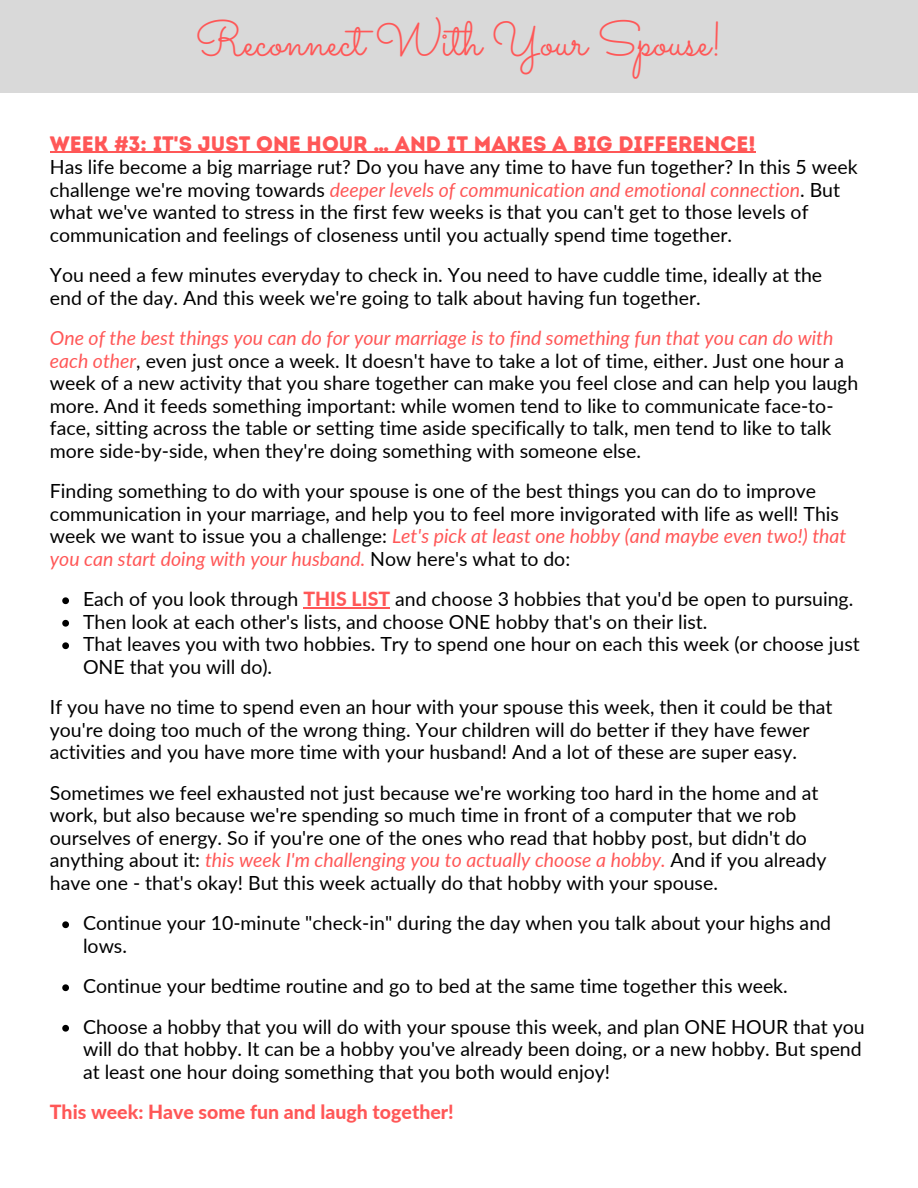
<style>
.page{position:relative;width:918px;height:1188px;background:#fff}
.page>*{position:absolute;margin:0;border:0;box-sizing:border-box;transform-origin:0 0}
.t1{font:48px "Sacramento";color:#ff5757}
.t2{font:21px "Intro Rust Base";color:#ff5757}
.t3{font:19.5px/22.5px "Lato";color:#000}
.t4{font:800 19.5px "Lato";color:#ff5757}
.s1{font-style:italic;color:#ff5757}
.s2{font-weight:800;color:#ff5757}
</style>
<div class="page">
<div style="left:0;top:0;width:918px;height:92px;background:#d9d9d9"></div>
<svg style="left:62px;top:597px;width:7px;height:7px"></svg>
<hr style="left:303px;top:607px;width:87px;height:2px;background:#ff5757">
<svg style="left:62px;top:620px;width:7px;height:7px"></svg>
<svg style="left:62px;top:642px;width:7px;height:7px"></svg>
<svg style="left:62px;top:921px;width:7px;height:7px"></svg>
<svg style="left:62px;top:984px;width:7px;height:7px"></svg>
<svg style="left:62px;top:1025px;width:7px;height:7px"></svg>
<hr style="left:50px;top:152px;width:705px;height:1px;background:#ff5757">
<h1 class="t1" style="left:195px;top:11px;width:529px">Reconnect With Your Spouse!</h1>
<p class="t2" style="left:50px;top:130px;width:707px">WEEK #3: IT'S JUST ONE HOUR … AND IT MAKES A BIG DIFFERENCE!</p>
<p class="t3" style="left:50px;top:155px;width:809px">Has life become a big marriage rut? Do you have any time to have fun together? In this 5 week challenge we're moving towards <span class="s1">deeper levels of communication and emotional connection</span>. But what we've wanted to stress in the first few weeks is that you can't get to those levels of communication and feelings of closeness until you actually spend time together.</p>
<p class="t3" style="left:50px;top:263px;width:774px">You need a few minutes everyday to check in. You need to have cuddle time, ideally at the end of the day. And this week we're going to talk about having fun together.</p>
<p class="t3" style="left:50px;top:326px;width:810px"><span class="s1">One of the best things you can do for your marriage is to find something fun that you can do with each other</span>, even just once a week. It doesn't have to take a lot of time, either. Just one hour a week of a new activity that you share together can make you feel close and can help you laugh more. And it feeds something important: while women tend to like to communicate face-to&shy;face, sitting across the table or setting time aside specifically to talk, men tend to like to talk more side-by-side, when they're doing something with someone else.</p>
<p class="t3" style="left:50px;top:479px;width:798px">Finding something to do with your spouse is one of the best things you can do to improve communication in your marriage, and help you to feel more invigorated with life as well! This week we want to issue you a challenge: <span class="s1">Let's pick at least one hobby (and maybe even two!) that you can start doing with your husband.</span> Now here's what to do:</p>
<p class="t3" style="left:83px;top:587px;width:778px">Each of you look through <span class="s2">THIS LIST</span> and choose 3 hobbies that you'd be open to pursuing.<br>Then look at each other's lists, and choose ONE hobby that's on their list.<br>That leaves you with two hobbies. Try to spend one hour on each this week (or choose just ONE that you will do).</p>
<p class="t3" style="left:50px;top:695px;width:784px">If you have no time to spend even an hour with your spouse this week, then it could be that you're doing too much of the wrong thing. Your children will do better if they have fewer activities and you have more time with your husband! And a lot of these are super easy.</p>
<p class="t3" style="left:50px;top:781px;width:778px">Sometimes we feel exhausted not just because we're working too hard in the home and at work, but also because we're spending so much time in front of a computer that we rob ourselves of energy. So if you're one of the ones who read that hobby post, but didn't do anything about it: <span class="s1">this week I'm challenging you to actually choose a hobby.</span> And if you already have one - that's okay! But this week actually do that hobby with your spouse.</p>
<p class="t3" style="left:83px;top:911px;width:750px">Continue your 10-minute "check-in" during the day when you talk about your highs and lows.</p>
<p class="t3" style="left:83px;top:965px;width:783px;line-height:40.5px">Continue your bedtime routine and go to bed at the same time together this week.<br>Choose a hobby that you will do with your spouse this week, and plan ONE HOUR that you</p>
<p class="t3" style="left:83px;top:1037px;width:780px">will do that hobby. It can be a hobby you've already been doing, or a new hobby. But spend at least one hour doing something that you both would enjoy!</p>
<p class="t4" style="left:50px;top:1098px;width:405px">This week: Have some fun and laugh together!</p>
</div>
